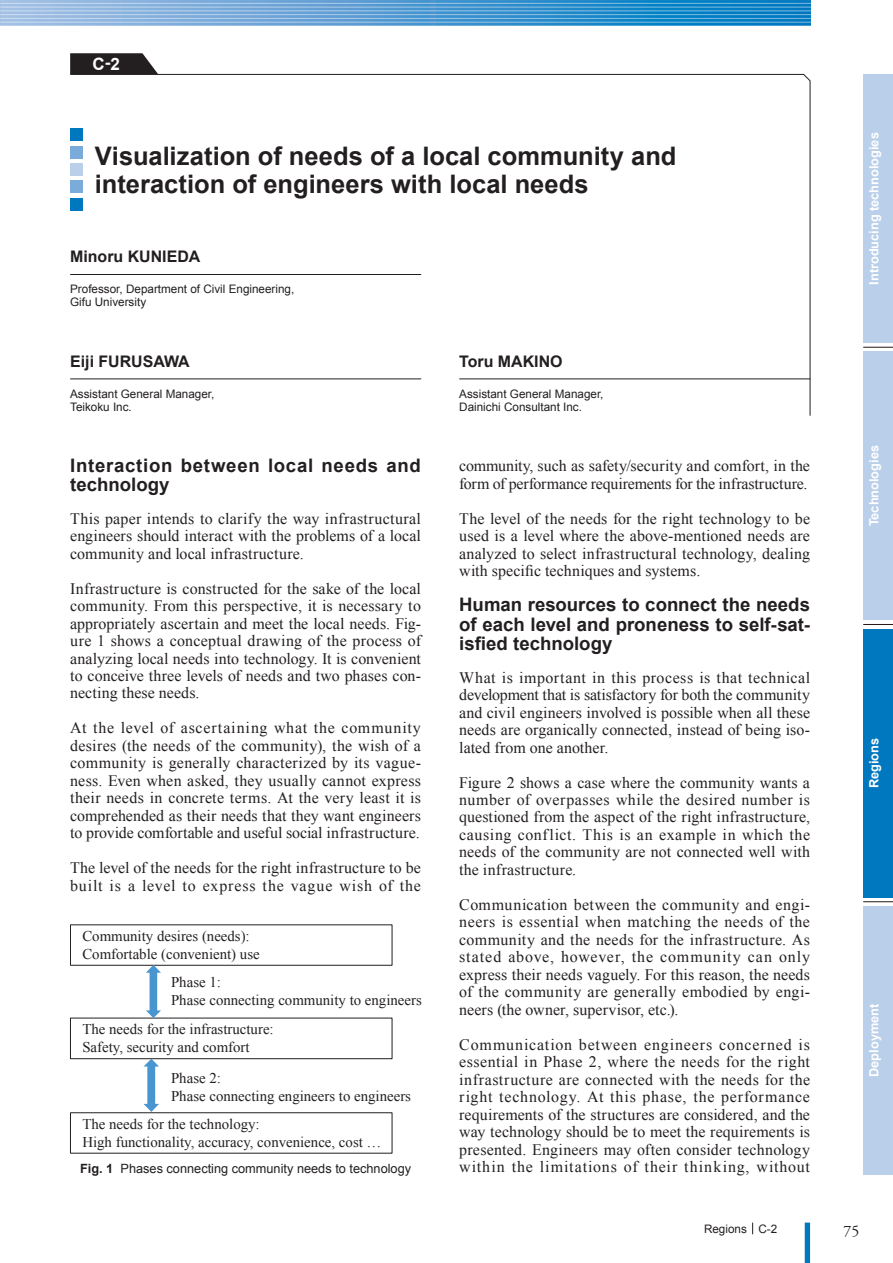
<style>
.page{position:relative;width:893px;height:1263px;background:#fff}
.page>*{position:absolute;margin:0;border:0;box-sizing:border-box;transform-origin:0 0}
.大見出し{font:700 25.5px/28px "Arial";color:#231f20}
.小見出し2行{font:700 18.6px/19.6px "Arial";color:#231f20;text-align:justify}
.小見出し2行-2{font:700 18.6px/19.6px "Arial";letter-spacing:.035em;color:#231f20}
.番号{font:700 16.95px "Arial";color:#fff}
.本文基本{font:15.9px/17.5px "Times New Roman";letter-spacing:.01em;color:#231f20;text-align:justify}
.名前{font:700 15.9px "Arial";color:#231f20}
.t1{font:15.9px "Adobe Garamond Pro";color:#231f20}
.t2{font:14.85px/18px "Times New Roman";color:#231f20}
.t3{font:700 12.75px "Arial";color:#fff}
.キャプション{font:12.75px "Arial";color:#231f20}
.所属{font:11.7px/12.9px "Arial";color:#231f20}
.s1{font-weight:700}
</style>
<div class="page">
<div style="left:805px;top:1222px;width:5px;height:41px;background:#0078c0"></div>
<svg style="left:752px;top:1222px;width:1px;height:12px"></svg>
<svg style="left:0;top:1px;width:810px;height:25px;background:#539dd3"></svg>
<hr style="left:0;top:3px;width:851px;height:1px;background:#fff">
<hr style="left:0;top:7px;width:851px;height:1px;background:#fff">
<hr style="left:0;top:10px;width:851px;height:1px;background:#fff">
<hr style="left:0;top:14px;width:851px;height:1px;background:#fff">
<hr style="left:0;top:18px;width:851px;height:1px;background:#fff">
<hr style="left:0;top:22px;width:851px;height:1px;background:#fff">
<div style="left:863px;top:74px;width:30px;height:269px;background:#b9cfea"></div>
<div style="left:863px;top:351px;width:30px;height:269px;background:#b9cfea"></div>
<div style="left:863px;top:629px;width:30px;height:268px;background:#0078c0"></div>
<div style="left:863px;top:906px;width:30px;height:269px;background:#b9cfea"></div>
<hr style="left:863px;top:347px;width:30px;height:1px;background:#241714">
<hr style="left:863px;top:624px;width:30px;height:1px;background:#241714">
<hr style="left:863px;top:901px;width:30px;height:1px;background:#241714">
<svg style="left:70px;top:74px;width:740px;height:342px"></svg>
<svg style="left:70px;top:53px;width:88px;height:21px;background:#393536"></svg>
<div style="left:70px;top:1018px;width:322px;height:41px;border:1px solid #231f20"></div>
<div style="left:70px;top:1112px;width:322px;height:41px;border:1px solid #231f20"></div>
<svg style="left:146px;top:965px;width:15px;height:53px"></svg>
<svg style="left:144px;top:1059px;width:15px;height:53px"></svg>
<hr style="left:459px;top:379px;width:351px;height:1px;background:#231f20">
<hr style="left:70px;top:379px;width:351px;height:1px;background:#231f20">
<hr style="left:70px;top:274px;width:351px;height:1px;background:#231f20">
<p class="番号" style="left:93px;top:53px;width:29px">C-2</p>
<p class="大見出し" style="left:95px;top:142px;width:583px">Visualization of needs of a local community and interaction of engineers with local needs</p>
<p class="名前" style="left:70px;top:246px;width:132px">Minoru KUNIEDA</p>
<p class="所属" style="left:70px;top:283px;width:226px">Professor, Department of Civil Engineering,<br>Gifu University</p>
<p class="名前" style="left:70px;top:351px;width:121px">Eiji FURUSAWA</p>
<p class="所属" style="left:70px;top:387px;width:146px">Assistant General Manager,<br>Teikoku Inc.</p>
<p class="小見出し2行-2" style="left:70px;top:456px;width:352px">Interaction between local needs and technology</p>
<p class="本文基本" style="left:70px;top:509px;width:352px">This paper intends to clarify the way infrastructural engineers should interact with the problems of a local community and local infrastructure.</p>
<p class="本文基本" style="left:70px;top:579px;width:352px">Infrastructure is constructed for the sake of the local community. From this perspective, it is necessary to appropriately ascertain and meet the local needs. Fig&shy;ure 1 shows a conceptual drawing of the process of analyzing local needs into technology. It is convenient to conceive three levels of needs and two phases con&shy;necting these needs.</p>
<p class="本文基本" style="left:70px;top:719px;width:352px">At the level of ascertaining what the community desires (the needs of the community), the wish of a community is generally characterized by its vague&shy;ness. Even when asked, they usually cannot express their needs in concrete terms. At the very least it is comprehended as their needs that they want engineers to provide comfortable and useful social infrastructure.</p>
<p class="本文基本" style="left:70px;top:859px;width:352px">The level of the needs for the right infrastructure to be built is a level to express the vague wish of the</p>
<p class="t2" style="left:82px;top:927px;width:179px">Community desires (needs):<br>Comfortable (convenient) use</p>
<p class="t2" style="left:171px;top:973px;width:252px">Phase 1:<br>Phase connecting community to engineers</p>
<p class="t2" style="left:82px;top:1020px;width:193px">The needs for the infrastructure:<br>Safety, security and comfort</p>
<p class="t2" style="left:171px;top:1069px;width:241px">Phase 2:<br>Phase connecting engineers to engineers</p>
<p class="t2" style="left:82px;top:1115px;width:300px">The needs for the technology:<br>High functionality, accuracy, convenience, cost …</p>
<p class="キャプション" style="left:80px;top:1160px;width:333px"><span class="s1">Fig. 1</span> Phases connecting community needs to technology</p>
<p class="名前" style="left:459px;top:351px;width:105px">Toru MAKINO</p>
<p class="所属" style="left:459px;top:387px;width:146px">Assistant General Manager,<br>Dainichi Consultant Inc.</p>
<p class="本文基本" style="left:459px;top:457px;width:352px">community, such as safety/security and comfort, in the form of performance requirements for the infrastructure.</p>
<p class="本文基本" style="left:459px;top:509px;width:352px">The level of the needs for the right technology to be used is a level where the above-mentioned needs are analyzed to select infrastructural technology, dealing with specific techniques and systems.</p>
<p class="小見出し2行" style="left:459px;top:595px;width:352px">Human resources to connect the needs of each level and proneness to self-sat&shy;isfied technology</p>
<p class="本文基本" style="left:459px;top:668px;width:352px">What is important in this process is that technical development that is satisfactory for both the community and civil engineers involved is possible when all these needs are organically connected, instead of being iso&shy;lated from one another.</p>
<p class="本文基本" style="left:459px;top:773px;width:352px">Figure 2 shows a case where the community wants a number of overpasses while the desired number is questioned from the aspect of the right infrastructure, causing conflict. This is an example in which the needs of the community are not connected well with the infrastructure.</p>
<p class="本文基本" style="left:459px;top:895px;width:352px">Communication between the community and engi&shy;neers is essential when matching the needs of the community and the needs for the infrastructure. As stated above, however, the community can only express their needs vaguely. For this reason, the needs of the community are generally embodied by engi&shy;neers (the owner, supervisor, etc.).</p>
<p class="本文基本" style="left:459px;top:1035px;width:352px">Communication between engineers concerned is essential in Phase 2, where the needs for the right infrastructure are connected with the needs for the right technology. At this phase, the performance requirements of the structures are considered, and the way technology should be to meet the requirements is presented. Engineers may often consider technology within the limitations of their thinking, without</p>
<p class="t3" style="left:865px;top:285px;width:154px;rotate:-90deg">Introducing technologies</p>
<p class="t3" style="left:865px;top:526px;width:83px;rotate:-90deg">Technologies</p>
<p class="t3" style="left:865px;top:788px;width:52px;rotate:-90deg">Regions</p>
<p class="t3" style="left:865px;top:1077px;width:75px;rotate:-90deg">Deployment</p>
<p class="所属" style="left:704px;top:1222px;width:75px">Regions C-2</p>
<p class="t1" style="left:843px;top:1221px;width:17px">75</p>
</div>
